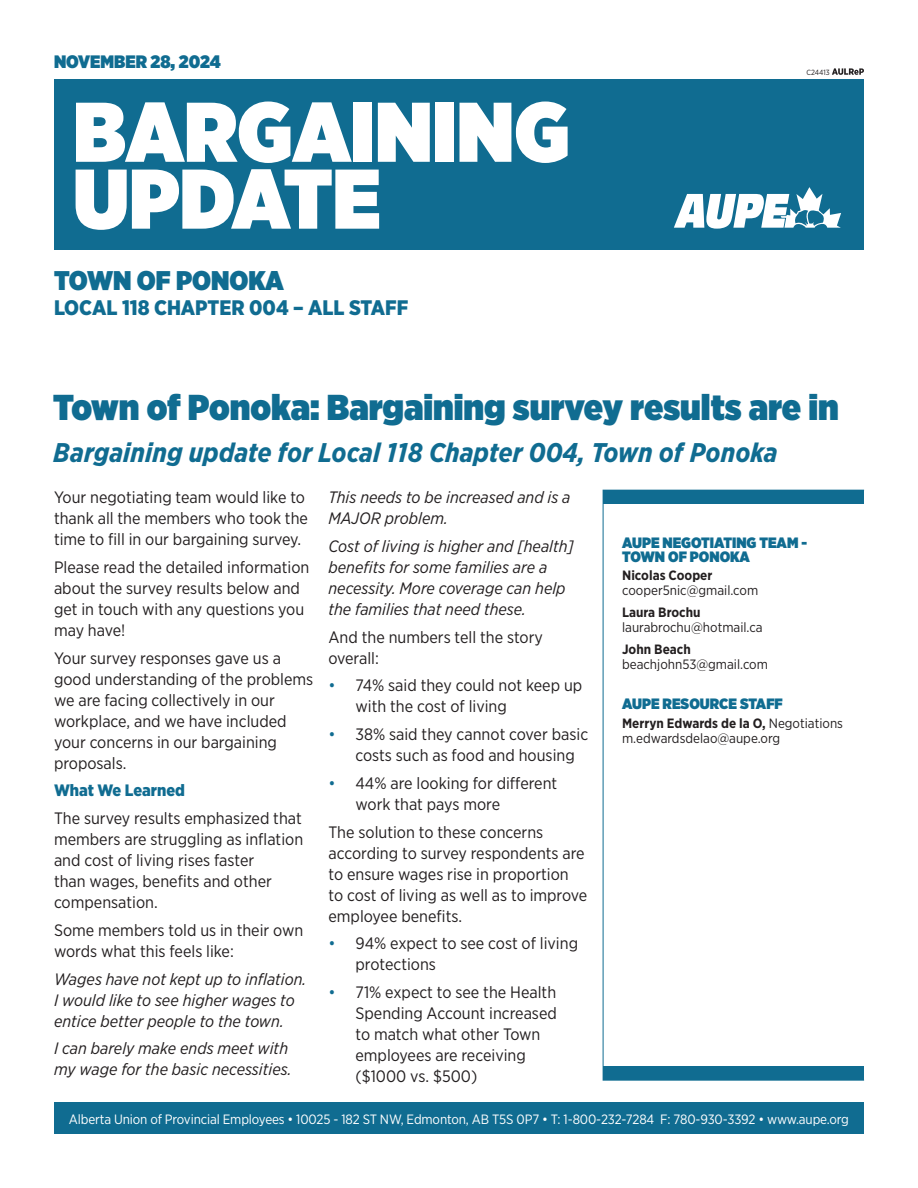
<style>
.page{position:relative;width:918px;height:1188px;background:#fff}
.page>*{position:absolute;margin:0;border:0;box-sizing:border-box;transform-origin:0 0}
.t1{font:900 84.45px/66.9px "Gotham Narrow";color:#fff}
.t2{font:900 36px "Gotham Narrow";color:#106c91}
.t3{font:italic 700 27px "Gotham Narrow";color:#106c91}
.t4{font:900 27px "Gotham Narrow";color:#106c91}
.t5{font:900 21px "Gotham Narrow";color:#106c91}
.t6{font:900 18px "Gotham Narrow";color:#106c91}
.t7{font:16.5px/21px "Gotham Narrow";color:#231f20}
.t8{font:italic 16.5px/21px "Gotham Narrow";color:#231f20}
.t9{font:900 16.5px "Gotham Narrow";color:#106c91}
.t10{font:900 15px/13.5px "Gotham Narrow";color:#106c91}
.t11{font:13.5px/15px "Gotham Narrow";color:#231f20}
.t12{font:13.5px "Gotham Narrow";letter-spacing:-.01em;color:#fff}
.t13{font:700 13.5px "Gotham Narrow";color:#231f20}
.t14{font:7.5px "Gotham Narrow";color:#231f20}
.s1{color:#106c91}
.s2{font-weight:700}
</style>
<div class="page">
<div style="left:54px;top:79px;width:810px;height:171px;background:#106c91"></div>
<div style="left:54px;top:1102px;width:810px;height:32px;background:#106c91"></div>
<svg style="left:674px;top:187px;width:167px;height:42px"></svg>
<svg style="left:832px;top:68px;width:32px;height:7px"></svg>
<div style="left:603px;top:490px;width:261px;height:14px;background:#106c91"></div>
<div style="left:603px;top:1066px;width:261px;height:14px;background:#106c91"></div>
<div style="left:603px;top:490px;width:261px;height:591px;border:1px solid #106c91"></div>
<p class="t6" style="left:54px;top:50px;width:168px">NOVEMBER 28, 2024</p>
<h1 class="t1" style="left:73px;top:97px;width:498px">BARGAINING<br>UPDATE</h1>
<h3 class="t4" style="left:54px;top:262px;width:231px">TOWN OF PONOKA</h3>
<p class="t5" style="left:54px;top:294px;width:356px">LOCAL 118 CHAPTER 004 – ALL STAFF</p>
<p class="t14" style="left:807px;top:68px;width:25px">C24413</p>
<h2 class="t2" style="left:53px;top:383px;width:787px">Town of Ponoka: Bargaining survey results are in</h2>
<h3 class="t3" style="left:53px;top:435px;width:726px">Bargaining update for Local 118 Chapter 004, Town of Ponoka</h3>
<p class="t7" style="left:54px;top:486px;width:256px">Your negotiating team would like to thank all the members who took the time to fill in our bargaining survey.</p>
<p class="t7" style="left:54px;top:556px;width:257px">Please read the detailed information about the survey results below and get in touch with any questions you may have!</p>
<p class="t7" style="left:54px;top:647px;width:261px">Your survey responses gave us a good understanding of the problems we are facing collectively in our workplace, and we have included your concerns in our bargaining proposals.</p>
<p class="t9" style="left:54px;top:780px;width:133px">What We Learned</p>
<p class="t7" style="left:54px;top:807px;width:251px">The survey results emphasized that members are struggling as inflation and cost of living rises faster<br>than wages, benefits and other compensation.</p>
<p class="t7" style="left:54px;top:919px;width:251px">Some members told us in their own words what this feels like:</p>
<p class="t8" style="left:54px;top:968px;width:254px">Wages have not kept up to inflation.<br>I would like to see higher wages to entice better people to the town.</p>
<p class="t8" style="left:54px;top:1038px;width:239px">I can barely make ends meet with my wage for the basic necessities.</p>
<p class="t12" style="left:69px;top:1110px;width:782px">Alberta Union of Provincial Employees • 10025 - 182 ST NW, Edmonton, AB T5S 0P7 • T: 1-800-232-7284 F: 780-930-3392 • www.aupe.org</p>
<p class="t8" style="left:328px;top:486px;width:244px">This needs to be increased and is a<br>MAJOR problem.</p>
<p class="t8" style="left:328px;top:535px;width:247px">Cost of living is higher and [health] benefits for some families are a necessity. More coverage can help the families that need these.</p>
<p class="t7" style="left:328px;top:626px;width:216px">And the numbers tell the story overall:</p>
<p class="t7" style="left:355px;top:675px;width:228px;text-indent:-27px"><span class="s1">•</span> 74% said they could not keep up with the cost of living</p>
<p class="t7" style="left:355px;top:723px;width:234px;text-indent:-27px"><span class="s1">•</span> 38% said they cannot cover basic costs such as food and housing</p>
<p class="t7" style="left:355px;top:772px;width:203px;text-indent:-27px"><span class="s1">•</span> 44% are looking for different work that pays more</p>
<p class="t7" style="left:328px;top:821px;width:260px">The solution to these concerns according to survey respondents are to ensure wages rise in proportion to cost of living as well as to improve employee benefits.</p>
<p class="t7" style="left:355px;top:933px;width:224px;text-indent:-27px"><span class="s1">•</span> 94% expect to see cost of living protections</p>
<p class="t7" style="left:355px;top:981px;width:203px;text-indent:-27px"><span class="s1">•</span> 71% expect to see the Health<br>Spending Account increased to match what other Town employees are receiving ($1000 vs. $500)</p>
<p class="t10" style="left:622px;top:536px;width:186px">AUPE NEGOTIATING TEAM -<br>TOWN OF PONOKA</p>
<p class="t13" style="left:622px;top:567px;width:92px">Nicolas Cooper</p>
<p class="t11" style="left:622px;top:583px;width:138px">cooper5nic@gmail.com</p>
<p class="t13" style="left:622px;top:604px;width:80px">Laura Brochu</p>
<p class="t11" style="left:622px;top:620px;width:142px">laurabrochu@hotmail.ca</p>
<p class="t13" style="left:622px;top:640px;width:70px">John Beach</p>
<p class="t11" style="left:622px;top:656px;width:147px">beachjohn53@gmail.com</p>
<p class="t10" style="left:622px;top:697px;width:162px">AUPE RESOURCE STAFF</p>
<p class="t11" style="left:622px;top:715px;width:222px"><span class="s2">Merryn Edwards de la O,</span> Negotiations m.edwardsdelao@aupe.org</p>
</div>
